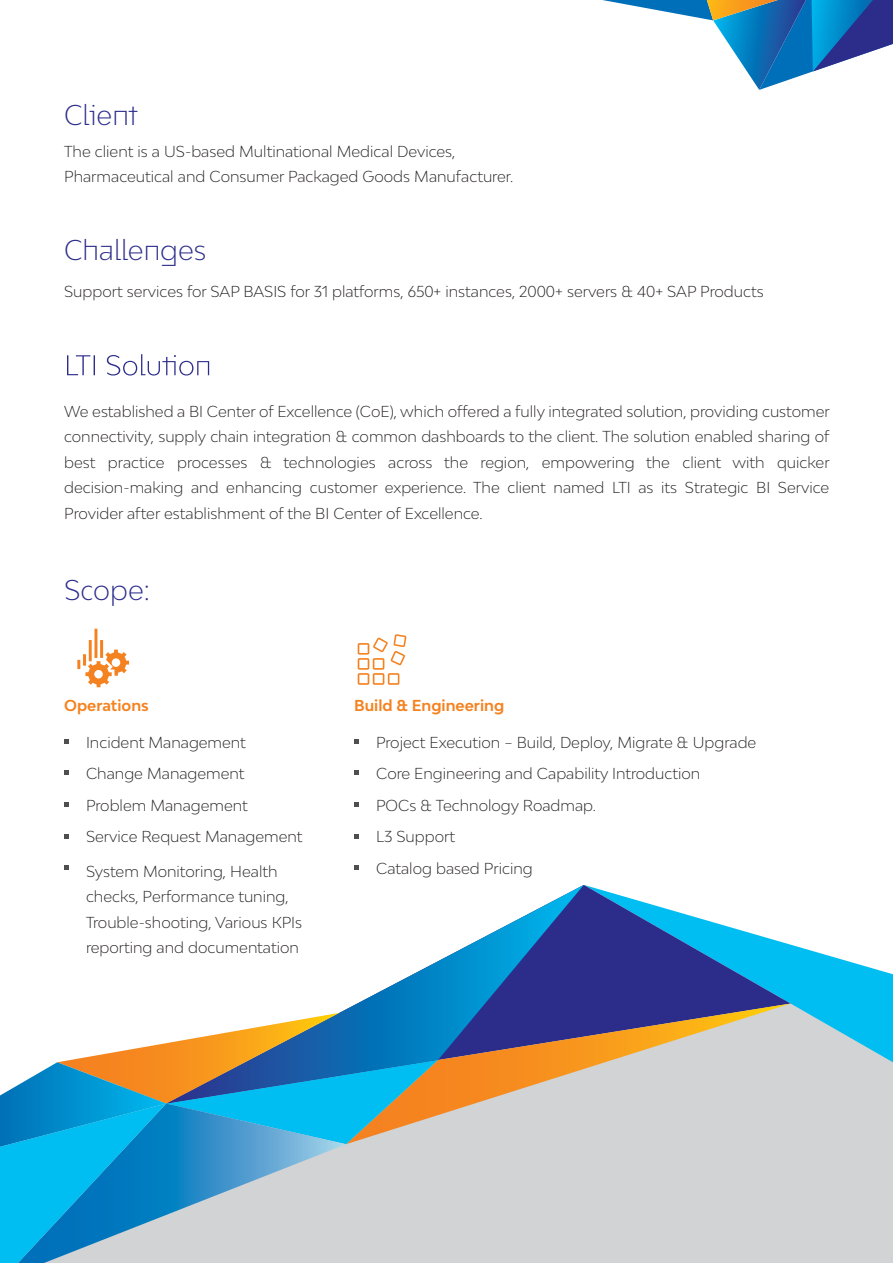
<style>
.page{position:relative;width:893px;height:1263px;background:#fff}
.page>*{position:absolute;margin:0;border:0;box-sizing:border-box;transform-origin:0 0}
.t1{font:300 27px "Bw Modelica LTIBETA03";color:#2c2d8b}
.t2{font:300 15px/25.5px "Bw Modelica";color:#231f20}
.t3{font:700 15px "Bw Modelica";color:#f58220}
</style>
<div class="page">
<svg style="left:602px;top:0;width:291px;height:90px"></svg>
<svg style="left:67px;top:354px;width:142px;height:21px"></svg>
<div style="left:438px;top:1062px;width:455px;height:201px;background:#d1d3d4"></div>
<svg style="left:791px;top:944px;width:102px;height:118px;background:#55cbec"></svg>
<svg style="left:584px;top:885px;width:207px;height:118px"></svg>
<svg style="left:438px;top:1003px;width:353px;height:141px;background:#c4bdb9"></svg>
<svg style="left:339px;top:885px;width:245px;height:218px"></svg>
<svg style="left:0;top:1013px;width:438px;height:250px;background:#72afc4"></svg>
<svg style="left:64px;top:802px;width:5px;height:5px"></svg>
<svg style="left:64px;top:865px;width:5px;height:5px"></svg>
<svg style="left:64px;top:770px;width:5px;height:5px"></svg>
<svg style="left:64px;top:739px;width:5px;height:5px"></svg>
<svg style="left:64px;top:834px;width:5px;height:5px"></svg>
<svg style="left:354px;top:802px;width:5px;height:5px"></svg>
<svg style="left:354px;top:865px;width:5px;height:5px"></svg>
<svg style="left:354px;top:770px;width:5px;height:5px"></svg>
<svg style="left:354px;top:739px;width:5px;height:5px"></svg>
<svg style="left:354px;top:834px;width:5px;height:5px"></svg>
<svg style="left:77px;top:629px;width:52px;height:58px"></svg>
<svg style="left:358px;top:634px;width:49px;height:51px"></svg>
<h1 class="t1" style="left:64px;top:97px;width:75px">Client</h1>
<p class="t2" style="left:64px;top:138px;width:451px">The client is a US-based Multinational Medical Devices,<br>Pharmaceutical and Consumer Packaged Goods Manufacturer.</p>
<h1 class="t1" style="left:64px;top:232px;width:144px">Challenges</h1>
<p class="t2" style="left:64px;top:278px;width:701px">Support services for SAP BASIS for 31 platforms, 650+ instances, 2000+ servers &amp; 40+ SAP Products</p>
<p class="t2" style="left:64px;top:398px;width:767px;text-align:justify">We established a BI Center of Excellence (CoE), which offered a fully integrated solution, providing customer connectivity, supply chain integration &amp; common dashboards to the client. The solution enabled sharing of best practice processes &amp; technologies across the region, empowering the client with quicker decision-making and enhancing customer experience. The client named LTI as its Strategic BI Service Provider after establishment of the BI Center of Excellence.</p>
<h1 class="t1" style="left:64px;top:572px;width:87px">Scope:</h1>
<p class="t3" style="left:64px;top:696px;width:86px">Operations</p>
<p class="t2" style="left:86px;top:726px;width:218px;line-height:31.5px">Incident Management<br>Change Management<br>Problem Management<br>Service Request Management</p>
<p class="t2" style="left:86px;top:858px;width:218px">System Monitoring, Health checks, Performance tuning,<br>Trouble-shooting, Various KPIs reporting and documentation</p>
<p class="t3" style="left:354px;top:696px;width:152px">Build &amp; Engineering</p>
<p class="t2" style="left:376px;top:726px;width:382px;line-height:31.5px">Project Execution – Build, Deploy, Migrate &amp; Upgrade<br>Core Engineering and Capability Introduction<br>POCs &amp; Technology Roadmap.<br>L3 Support<br>Catalog based Pricing</p>
</div>
